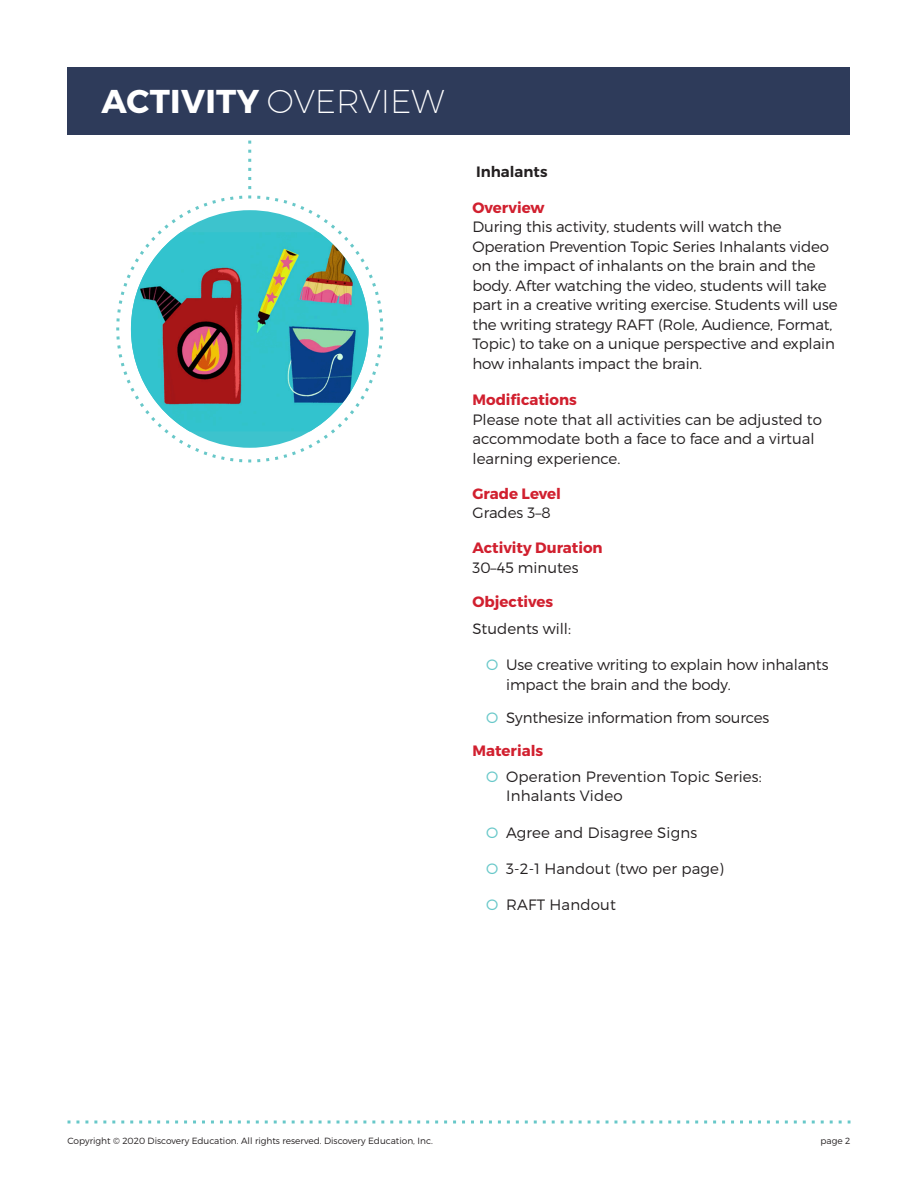
<style>
.page{position:relative;width:918px;height:1188px;background:#fff}
.page>*{position:absolute;margin:0;border:0;box-sizing:border-box;transform-origin:0 0}
.t1{font:700 33px "Montserrat";letter-spacing:.01em;color:#fff}
.Body_Copy{font:300 15px/19.5px "Montserrat";letter-spacing:-.01em;color:#231f20}
.Body_Copy-2{font:300 15px/19.5px "Montserrat";letter-spacing:.01em;color:#231f20}
.Body_Copy-3{font:700 15px/19.5px "Montserrat";color:#d1202f}
.Body_Copy-4{font:600 15px "Montserrat";color:#231f20}
.t2{font:300 9px "Montserrat";color:#231f20}
.s1{font-weight:200}
.s2{font-weight:700;color:#d1202f}
.s3{font-weight:300;color:#231f20}
.s4{color:#68c8c9}
</style>
<div class="page">
<svg style="left:68px;top:1120px;width:782px;height:4px"></svg>
<svg style="left:116px;top:140px;width:268px;height:323px"></svg>
<div style="left:68px;top:68px;width:782px;height:67px;background:#2e3b5a"></div>
<div style="left:131px;top:210px;width:238px;height:238px;background:#3dc3cd;border-radius:50%"></div>
<img style="left:131px;top:232px;width:238px;height:199px">
<p class="t1" style="left:101px;top:81px;width:344px">ACTIVITY <span class="s1">OVERVIEW</span></p>
<p class="Body_Copy-4" style="left:476px;top:162px;width:73px">Inhalants</p>
<p class="Body_Copy" style="left:472px;top:198px;width:367px"><span class="s2">Overview<br></span>During this activity, students will watch the Operation Prevention Topic Series Inhalants video on the impact of inhalants on the brain and the body. After watching the video, students will take part in a creative writing exercise. Students will use the writing strategy RAFT (Role, Audience, Format, Topic) to take on a unique perspective and explain how inhalants impact the brain.</p>
<p class="Body_Copy" style="left:472px;top:390px;width:351px"><span class="s2">Modifications<br></span>Please note that all activities can be adjusted to accommodate both a face to face and a virtual learning experience.</p>
<p class="Body_Copy-3" style="left:472px;top:484px;width:90px">Grade Level<br><span class="s3">Grades 3–8</span></p>
<p class="Body_Copy-3" style="left:472px;top:538px;width:132px">Activity Duration<br><span class="s3">30–45 minutes</span></p>
<p class="Body_Copy-3" style="left:472px;top:593px;width:82px">Objectives</p>
<p class="Body_Copy" style="left:472px;top:618px;width:100px">Students will:</p>
<p class="Body_Copy" style="left:506px;top:655px;width:324px;text-indent:-20px"><span class="s4">O</span> Use creative writing to explain how inhalants impact the brain and the body.</p>
<p class="Body_Copy" style="left:486px;top:707px;width:285px"><span class="s4">O</span> Synthesize information from sources</p>
<p class="Body_Copy-3" style="left:472px;top:741px;width:72px">Materials</p>
<p class="Body_Copy-2" style="left:506px;top:766px;width:257px;text-indent:-20px"><span class="s4">O</span> Operation Prevention Topic Series:<br>Inhalants Video</p>
<p class="Body_Copy-2" style="left:486px;top:822px;width:213px"><span class="s4">O</span> Agree and Disagree Signs</p>
<p class="Body_Copy-2" style="left:486px;top:859px;width:240px"><span class="s4">O</span> 3-2-1 Handout (two per page)</p>
<p class="Body_Copy-2" style="left:486px;top:895px;width:131px"><span class="s4">O</span> RAFT Handout</p>
<p class="t2" style="left:68px;top:1136px;width:367px">Copyright © 2020 Discovery Education. All rights reserved. Discovery Education, Inc.</p>
<p class="t2" style="left:821px;top:1136px;width:31px">page 2</p>
</div>
